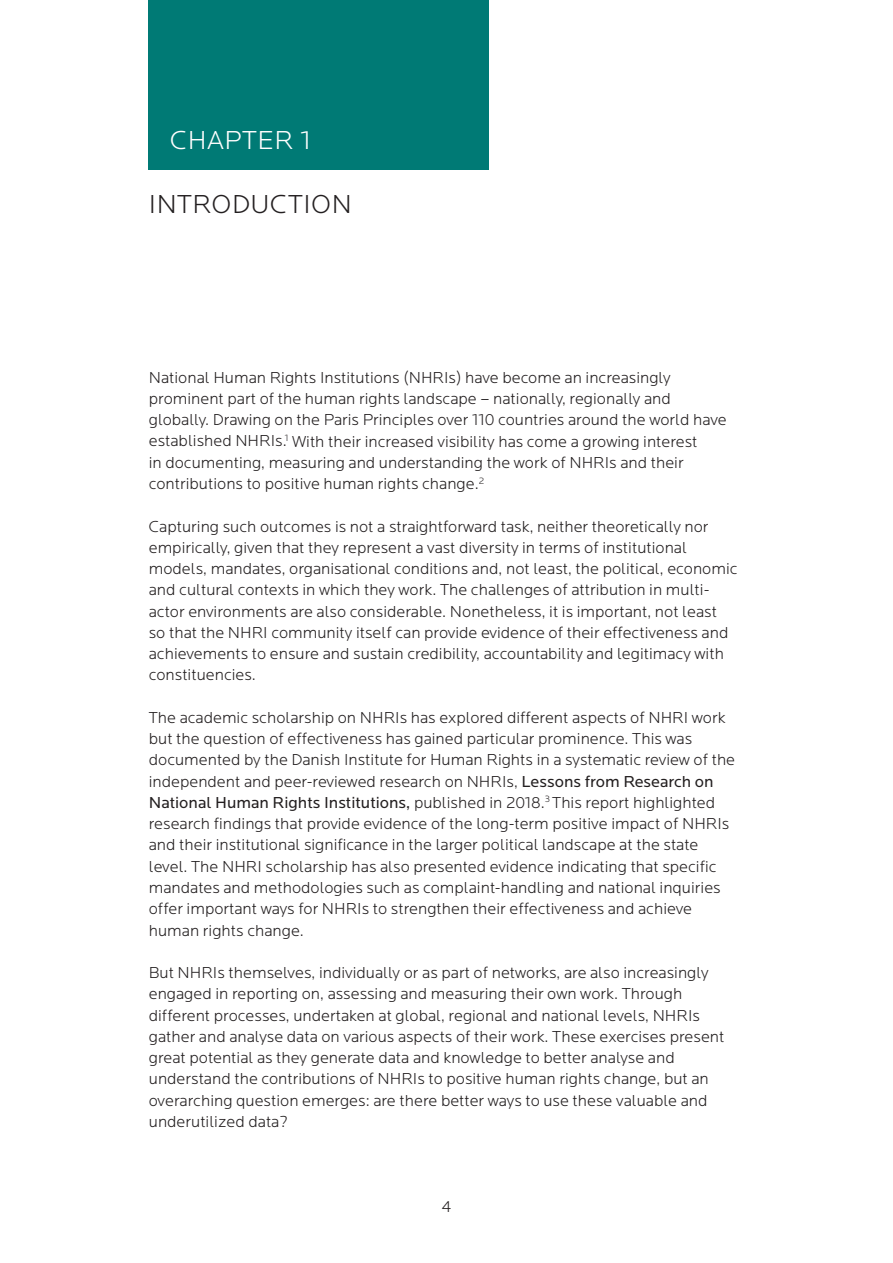
<style>
.page{position:relative;width:893px;height:1263px;background:#fff}
.page>*{position:absolute;margin:0;border:0;box-sizing:border-box;transform-origin:0 0}
.MR_1{font:300 27px "Locator";letter-spacing:.02em;color:#231f20}
.MR_1-2{font:300 27px "Locator";letter-spacing:.02em;color:#fff}
.Brød_m_luft{font:300 16.5px/21.3px "Locator";color:#231f20}
.s1{font-weight:400}
</style>
<div class="page">
<div style="left:149px;top:0;width:340px;height:170px;background:#007a75"></div>
<h2 class="MR_1-2" style="left:170px;top:126px;width:142px">CHAPTER 1</h2>
<h2 class="MR_1" style="left:149px;top:190px;width:204px">INTRODUCTION</h2>
<p class="Brød_m_luft" style="left:149px;top:367px;width:579px">National Human Rights Institutions (NHRIs) have become an increasingly prominent part of the human rights landscape – nationally, regionally and globally. Drawing on the Paris Principles over 110 countries around the world have established NHRIs.<sup>1</sup> With their increased visibility has come a growing interest<br>in documenting, measuring and understanding the work of NHRIs and their contributions to positive human rights change.<sup>2</sup></p>
<p class="Brød_m_luft" style="left:149px;top:516px;width:590px">Capturing such outcomes is not a straightforward task, neither theoretically nor empirically, given that they represent a vast diversity in terms of institutional models, mandates, organisational conditions and, not least, the political, economic and cultural contexts in which they work. The challenges of attribution in multi&shy;actor environments are also considerable. Nonetheless, it is important, not least so that the NHRI community itself can provide evidence of their effectiveness and achievements to ensure and sustain credibility, accountability and legitimacy with constituencies.</p>
<p class="Brød_m_luft" style="left:149px;top:707px;width:588px">The academic scholarship on NHRIs has explored different aspects of NHRI work but the question of effectiveness has gained particular prominence. This was documented by the Danish Institute for Human Rights in a systematic review of the independent and peer-reviewed research on NHRIs, <span class="s1">Lessons from Research on National Human Rights Institutions,</span> published in 2018.<sup>3</sup> This report highlighted research findings that provide evidence of the long-term positive impact of NHRIs and their institutional significance in the larger political landscape at the state level. The NHRI scholarship has also presented evidence indicating that specific mandates and methodologies such as complaint-handling and national inquiries offer important ways for NHRIs to strengthen their effectiveness and achieve human rights change.</p>
<p class="Brød_m_luft" style="left:149px;top:962px;width:577px">But NHRIs themselves, individually or as part of networks, are also increasingly engaged in reporting on, assessing and measuring their own work. Through different processes, undertaken at global, regional and national levels, NHRIs gather and analyse data on various aspects of their work. These exercises present great potential as they generate data and knowledge to better analyse and understand the contributions of NHRIs to positive human rights change, but an overarching question emerges: are there better ways to use these valuable and underutilized data?</p>
<p class="Brød_m_luft" style="left:442px;top:1196px;width:11px">4</p>
</div>
